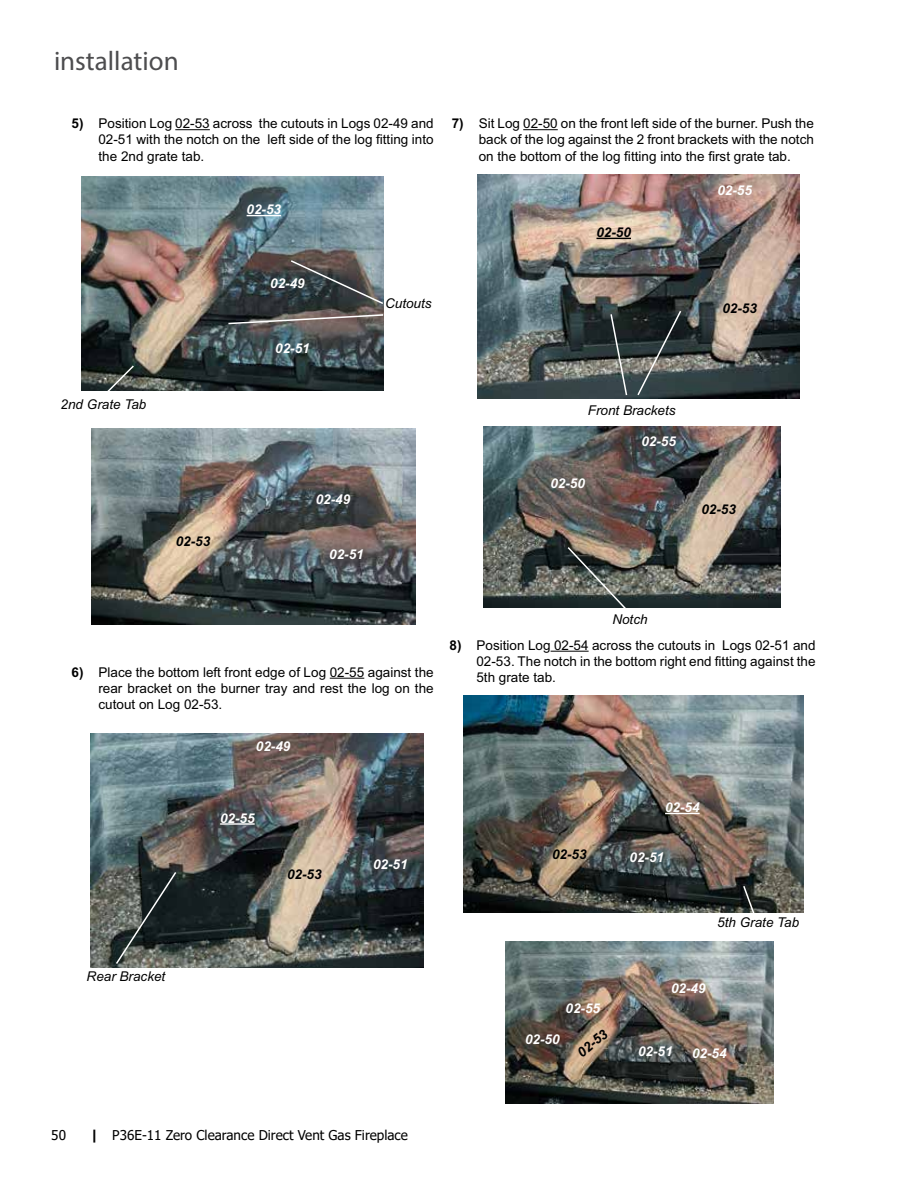
<style>
.page{position:relative;width:918px;height:1188px;background:#fff}
.page>*{position:absolute;margin:0;border:0;box-sizing:border-box;transform-origin:0 0}
.t1{font:27px "Myriad Pro";color:#4d4d4f}
.t2{font:13.5px/16.2px "Arial";color:#000;text-align:justify}
.t3{font:italic 700 13.5px "Arial";color:#fff}
.t4{font:italic 13.5px "Arial";color:#000}
.t5{font:13.5px "Tahoma";color:#000}
.t6{font:italic 700 13.5px "Arial";color:#000}
.s1{font-weight:700}
</style>
<div class="page">
<img style="left:463px;top:695px;width:341px;height:218px">
<hr style="left:330px;top:678px;width:34px;height:1px;background:#000">
<img style="left:91px;top:733px;width:332px;height:234px">
<svg style="left:114px;top:870px;width:64px;height:96px;background:#404744"></svg>
<hr style="left:523px;top:129px;width:35px;height:1px;background:#000">
<img style="left:477px;top:174px;width:322px;height:225px">
<img style="left:483px;top:426px;width:297px;height:181px">
<img style="left:566px;top:309px;width:117px;height:299px">
<img style="left:505px;top:942px;width:268px;height:162px">
<svg style="left:742px;top:884px;width:16px;height:29px"></svg>
<hr style="left:220px;top:823px;width:35px;height:2px;background:#fff">
<hr style="left:596px;top:238px;width:35px;height:1px;background:#000">
<hr style="left:665px;top:813px;width:35px;height:1px;background:#fff">
<hr style="left:175px;top:129px;width:35px;height:1px;background:#000">
<img style="left:81px;top:176px;width:303px;height:214px">
<img style="left:92px;top:428px;width:324px;height:197px">
<img style="left:99px;top:259px;width:285px;height:132px">
<hr style="left:247px;top:215px;width:34px;height:1px;background:#fff">
<hr style="left:551px;top:651px;width:38px;height:1px;background:#000">
<h1 class="t1" style="left:54px;top:44px;width:126px">installation</h1>
<p class="t2" style="left:98px;top:116px;width:337px;text-indent:-27px"><span class="s1">5)</span> Position Log 02-53 across the cutouts in Logs 02-49 and 02-51 with the notch on the left side of the log fitting into the 2nd grate tab.</p>
<p class="t3" style="left:247px;top:201px;width:36px">02-53</p>
<p class="t4" style="left:61px;top:396px;width:87px">2nd Grate Tab</p>
<p class="t6" style="left:176px;top:532px;width:36px">02-53</p>
<p class="t3" style="left:270px;top:275px;width:36px">02-49</p>
<p class="t3" style="left:275px;top:340px;width:36px">02-51</p>
<p class="t4" style="left:385px;top:294px;width:48px">Cutouts</p>
<p class="t3" style="left:316px;top:491px;width:36px">02-49</p>
<p class="t3" style="left:329px;top:546px;width:36px">02-51</p>
<p class="t2" style="left:479px;top:116px;width:337px;text-indent:-27px"><span class="s1">7)</span> Sit Log 02-50 on the front left side of the burner. Push the back of the log against the 2 front brackets with the notch on the bottom of the log fitting into the first grate tab.</p>
<p class="t6" style="left:596px;top:223px;width:36px">02-50</p>
<p class="t3" style="left:717px;top:181px;width:36px">02-55</p>
<p class="t6" style="left:722px;top:299px;width:36px">02-53</p>
<p class="t4" style="left:588px;top:402px;width:89px">Front Brackets</p>
<p class="t3" style="left:550px;top:475px;width:36px">02-50</p>
<p class="t3" style="left:641px;top:433px;width:36px">02-55</p>
<p class="t6" style="left:701px;top:500px;width:36px">02-53</p>
<p class="t2" style="left:98px;top:664px;width:337px;text-indent:-27px"><span class="s1">6)</span> Place the bottom left front edge of Log 02-55 against the rear bracket on the burner tray and rest the log on the cutout on Log 02-53.</p>
<p class="t3" style="left:256px;top:738px;width:36px">02-49</p>
<p class="t4" style="left:612px;top:611px;width:37px">Notch</p>
<p class="t2" style="left:476px;top:637px;width:341px;text-indent:-27px"><span class="s1">8)</span> Position Log 02-54 across the cutouts in Logs 02-51 and 02-53. The notch in the bottom right end fitting against the 5th grate tab.</p>
<p class="t4" style="left:87px;top:968px;width:80px">Rear Bracket</p>
<p class="t3" style="left:220px;top:809px;width:36px">02-55</p>
<p class="t6" style="left:287px;top:866px;width:36px">02-53</p>
<p class="t3" style="left:373px;top:856px;width:36px">02-51</p>
<p class="t6" style="left:552px;top:845px;width:36px">02-53</p>
<p class="t3" style="left:665px;top:799px;width:36px">02-54</p>
<p class="t3" style="left:630px;top:849px;width:36px">02-51</p>
<p class="t4" style="left:717px;top:913px;width:84px">5th Grate Tab</p>
<p class="t3" style="left:566px;top:999px;width:36px">02-55</p>
<p class="t3" style="left:525px;top:1030px;width:36px">02-50</p>
<p class="t6" style="left:574px;top:1048px;width:36px;rotate:-40deg">02-53</p>
<p class="t3" style="left:671px;top:980px;width:36px">02-49</p>
<p class="t3" style="left:638px;top:1043px;width:36px">02-51</p>
<p class="t3" style="left:692px;top:1045px;width:36px">02-54</p>
<p class="t5" style="left:51px;top:1126px;width:16px">50</p>
<p class="t5" style="left:90px;top:1126px;width:319px"><span class="s1">|</span> P36E-11 Zero Clearance Direct Vent Gas Fireplace</p>
</div>
